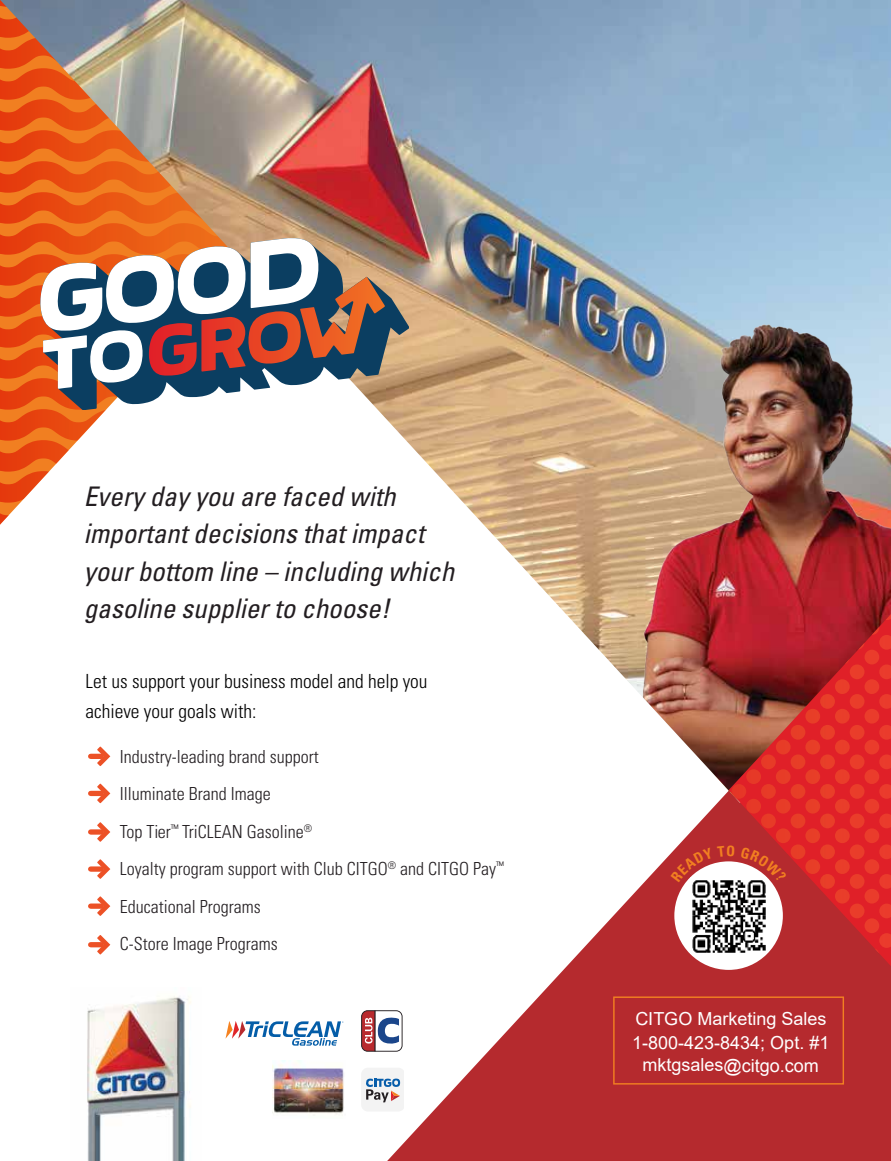
<style>
.page{position:relative;width:891px;height:1161px;background:#fff}
.page>*{position:absolute;margin:0;border:0;box-sizing:border-box;transform-origin:0 0}
.t1{font:italic condensed 27px/37.5px "Univers LT Std";color:#231e21}
.t2{font:300 condensed 19.5px/30px "Univers LT Std";color:#000}
.t3{font:300 condensed 18px/37.5px "Univers LT Std";color:#231e21}
.t4{font:18px/24.6px "Arial";color:#fff}
.t5{font:18px "Arial";color:#fff}
.s1{font-style:inherit}
</style>
<div class="page">
<svg style="left:387px;top:803px;width:504px;height:358px;fill:#b52a2e"></svg>
<img style="left:0;top:0;width:891px;height:803px">
<img style="left:269px;top:280px;width:622px;height:511px">
<svg style="left:729px;top:614px;width:162px;height:352px;background:#bd262a"></svg>
<img style="left:791px;top:725px;width:14px;height:15px;border-radius:7px">
<img style="left:820px;top:725px;width:15px;height:15px;border-radius:7px">
<img style="left:850px;top:725px;width:15px;height:15px;border-radius:7px">
<img style="left:879px;top:725px;width:12px;height:15px">
<img style="left:776px;top:740px;width:15px;height:14px;border-radius:7px">
<img style="left:805px;top:740px;width:15px;height:14px;border-radius:7px">
<img style="left:835px;top:740px;width:15px;height:14px;border-radius:7px">
<img style="left:865px;top:740px;width:14px;height:14px;border-radius:7px">
<img style="left:761px;top:754px;width:15px;height:15px;border-radius:7px">
<img style="left:791px;top:754px;width:14px;height:15px;border-radius:7px">
<img style="left:820px;top:754px;width:15px;height:15px;border-radius:7px">
<img style="left:850px;top:754px;width:15px;height:15px;border-radius:7px">
<img style="left:879px;top:754px;width:12px;height:15px">
<img style="left:746px;top:769px;width:15px;height:15px;border-radius:7px">
<img style="left:776px;top:769px;width:15px;height:15px;border-radius:7px">
<img style="left:805px;top:769px;width:15px;height:15px;border-radius:7px">
<img style="left:835px;top:769px;width:15px;height:15px;border-radius:7px">
<img style="left:865px;top:769px;width:14px;height:15px;border-radius:7px">
<img style="left:731px;top:784px;width:15px;height:15px">
<img style="left:761px;top:784px;width:15px;height:15px;border-radius:7px">
<img style="left:791px;top:784px;width:14px;height:15px;border-radius:7px">
<img style="left:820px;top:784px;width:15px;height:15px;border-radius:7px">
<img style="left:850px;top:784px;width:15px;height:15px;border-radius:7px">
<img style="left:879px;top:784px;width:12px;height:15px">
<img style="left:746px;top:799px;width:15px;height:15px;border-radius:7px">
<img style="left:776px;top:799px;width:15px;height:15px;border-radius:7px">
<img style="left:805px;top:799px;width:15px;height:15px;border-radius:7px">
<img style="left:835px;top:799px;width:15px;height:15px;border-radius:7px">
<img style="left:865px;top:799px;width:14px;height:15px;border-radius:7px">
<img style="left:761px;top:814px;width:15px;height:14px;border-radius:7px">
<img style="left:791px;top:814px;width:14px;height:14px;border-radius:7px">
<img style="left:820px;top:814px;width:15px;height:14px;border-radius:7px">
<img style="left:850px;top:814px;width:15px;height:14px;border-radius:7px">
<img style="left:879px;top:814px;width:12px;height:14px">
<img style="left:776px;top:828px;width:15px;height:15px;border-radius:7px">
<img style="left:805px;top:828px;width:15px;height:15px;border-radius:7px">
<img style="left:835px;top:828px;width:15px;height:15px;border-radius:7px">
<img style="left:865px;top:828px;width:14px;height:15px;border-radius:7px">
<img style="left:791px;top:844px;width:14px;height:15px;border-radius:7px">
<img style="left:820px;top:844px;width:15px;height:15px;border-radius:7px">
<img style="left:850px;top:844px;width:15px;height:15px;border-radius:7px">
<img style="left:879px;top:844px;width:12px;height:15px">
<img style="left:805px;top:859px;width:15px;height:15px;border-radius:7px">
<img style="left:835px;top:859px;width:15px;height:15px;border-radius:7px">
<img style="left:865px;top:859px;width:14px;height:15px;border-radius:7px">
<img style="left:820px;top:874px;width:15px;height:15px;border-radius:7px">
<img style="left:850px;top:874px;width:15px;height:15px;border-radius:7px">
<img style="left:879px;top:874px;width:12px;height:15px">
<img style="left:835px;top:889px;width:15px;height:15px;border-radius:7px">
<img style="left:865px;top:889px;width:14px;height:15px;border-radius:7px">
<img style="left:850px;top:904px;width:15px;height:14px;border-radius:7px">
<img style="left:879px;top:904px;width:12px;height:14px">
<img style="left:865px;top:918px;width:14px;height:15px;border-radius:7px">
<img style="left:879px;top:933px;width:12px;height:15px">
<svg style="left:875px;top:948px;width:4px;height:5px"></svg>
<svg style="left:886px;top:614px;width:5px;height:6px"></svg>
<svg style="left:872px;top:627px;width:7px;height:8px"></svg>
<svg style="left:858px;top:643px;width:6px;height:7px"></svg>
<img style="left:879px;top:635px;width:12px;height:15px">
<svg style="left:845px;top:659px;width:4px;height:5px"></svg>
<img style="left:865px;top:650px;width:14px;height:14px;border-radius:7px">
<img style="left:850px;top:664px;width:15px;height:15px;border-radius:7px">
<img style="left:879px;top:664px;width:12px;height:15px">
<img style="left:835px;top:679px;width:15px;height:15px;border-radius:7px">
<img style="left:865px;top:679px;width:14px;height:15px;border-radius:7px">
<img style="left:820px;top:694px;width:15px;height:15px;border-radius:7px">
<img style="left:850px;top:694px;width:15px;height:15px;border-radius:7px">
<img style="left:879px;top:694px;width:12px;height:15px">
<img style="left:805px;top:709px;width:15px;height:15px;border-radius:7px">
<img style="left:835px;top:709px;width:15px;height:15px;border-radius:7px">
<img style="left:865px;top:709px;width:14px;height:15px;border-radius:7px">
<div style="left:674px;top:861px;width:109px;height:109px;background:#fff;border-radius:50%"></div>
<img style="left:690px;top:880px;width:77px;height:75px">
<div style="left:613px;top:996px;width:231px;height:89px;background:#b52a2e"></div>
<svg style="left:40px;top:238px;width:368px;height:172px"></svg>
<svg style="left:40px;top:238px;width:345px;height:151px"></svg>
<svg style="left:97px;top:747px;width:13px;height:19px"></svg>
<div style="left:91px;top:754px;width:10px;height:5px;background:#ec5126"></div>
<svg style="left:97px;top:784px;width:13px;height:19px"></svg>
<div style="left:91px;top:791px;width:10px;height:5px;background:#ec5126"></div>
<svg style="left:97px;top:822px;width:13px;height:20px"></svg>
<div style="left:91px;top:829px;width:10px;height:6px;background:#ec5126"></div>
<svg style="left:97px;top:859px;width:13px;height:20px"></svg>
<div style="left:91px;top:866px;width:10px;height:6px;background:#ec5126"></div>
<svg style="left:97px;top:896px;width:13px;height:20px"></svg>
<div style="left:91px;top:904px;width:10px;height:5px;background:#ec5126"></div>
<svg style="left:97px;top:935px;width:13px;height:20px"></svg>
<div style="left:91px;top:942px;width:10px;height:5px;background:#ec5126"></div>
<img style="left:87px;top:996px;width:104px;height:165px">
<svg style="left:226px;top:1021px;width:117px;height:25px"></svg>
<svg style="left:361px;top:1068px;width:43px;height:44px"></svg>
<svg style="left:361px;top:1010px;width:42px;height:42px"></svg>
<img style="left:272px;top:1060px;width:72px;height:56px">
<svg style="left:671px;top:845px;width:64px;height:37px"></svg>
<svg style="left:741px;top:847px;width:46px;height:35px"></svg>
<h1 class="t1" style="left:84px;top:477px;width:372px">Every day you are faced with important decisions that impact your bottom line – including which gasoline supplier to choose!</h1>
<p class="t2" style="left:85px;top:666px;width:344px">Let us support your business model and help you achieve your goals with:</p>
<p class="t3" style="left:120px;top:738px;width:385px">Industry-leading brand support<br>Illuminate Brand Image<br>Top Tier<sup>™</sup> TriCLEAN Gasoline<sup>®<br></sup>Loyalty program support with Club CITGO<sup>®</sup> and CITGO Pay<sup>™<br></sup>Educational Programs<br>C-Store Image Programs</p>
<p class="t4" style="left:632px;top:1006px;width:199px">CITGO Marketing Sales<br>1-800-423-8434; Opt. #1</p>
<p class="t5" style="left:643px;top:1053px;width:178px"><span class="s1">mktgsales</span>@citgo.com</p>
</div>
